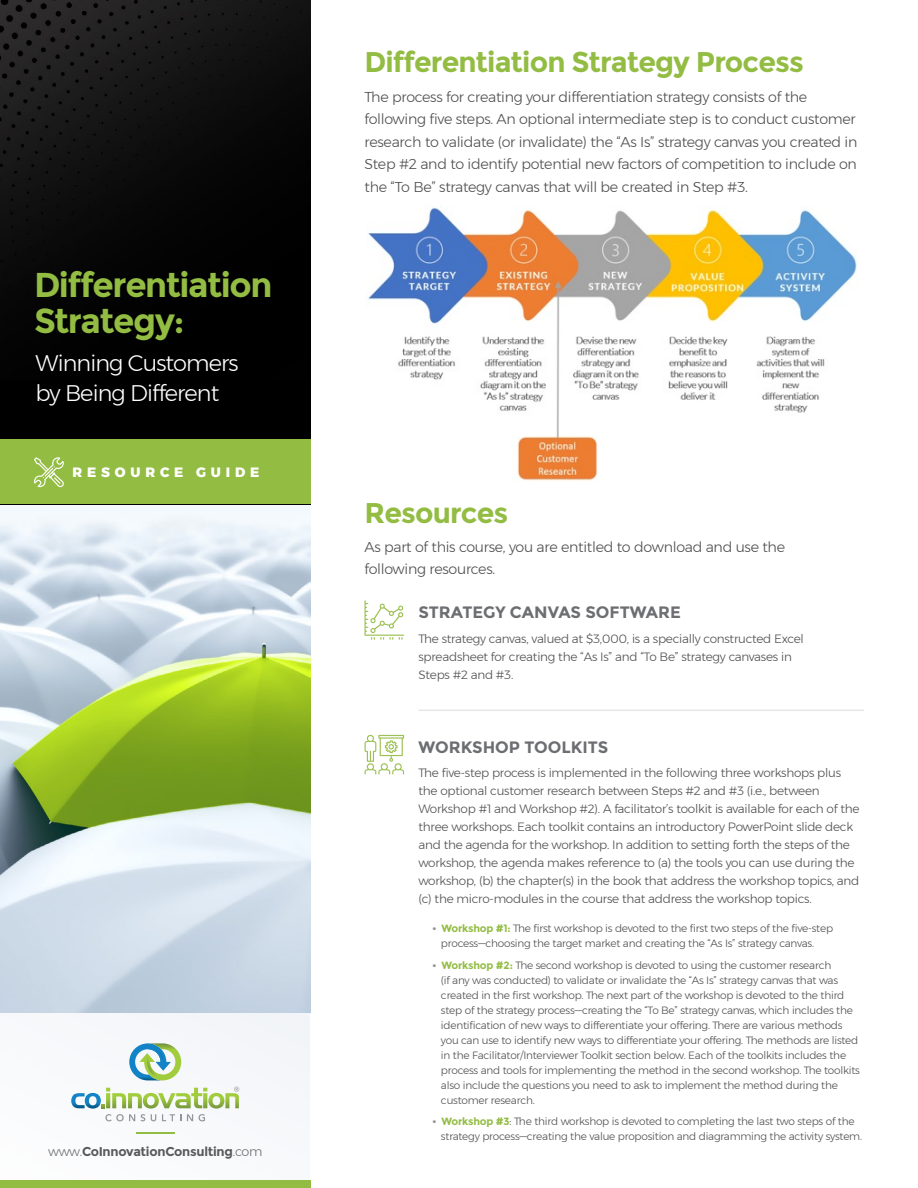
<style>
.page{position:relative;width:918px;height:1188px;background:#fff}
.page>*{position:absolute;margin:0;border:0;box-sizing:border-box;transform-origin:0 0}
.t1{font:700 34.5px/36px "Montserrat";letter-spacing:-.04em;color:#93bc43}
.t2{font:700 28.5px "Montserrat";letter-spacing:-.03em;color:#93bc43}
.t3{font:300 22.5px/29.2px "Montserrat";letter-spacing:-.04em;color:#fff}
.t4{font:700 16.5px "Montserrat";color:#6d6e71}
.t5{font:300 14.25px/22.5px "Montserrat";letter-spacing:-.02em;color:#4d4d4f}
.t6{font:800 13.5px "Montserrat";letter-spacing:.36em;color:#fff}
.t7{font:700 12.75px "Montserrat";letter-spacing:-.02em;color:#58595b}
.t8{font:300 12px/18px "Montserrat";letter-spacing:-.02em;color:#4d4d4f}
.t9{font:300 10.5px/15px "Montserrat";letter-spacing:-.02em;color:#4d4d4f}
.s1{font-weight:300;color:#6d6e71}
.s2{font-weight:700;color:#939598}
.s3{font-weight:700;color:#93bc43}
</style>
<div class="page">
<img style="left:368px;top:205px;width:489px;height:276px">
<svg style="left:364px;top:734px;width:40px;height:40px"></svg>
<hr style="left:418px;top:710px;width:446px;height:1px;background:#e6e7e8">
<svg style="left:365px;top:600px;width:39px;height:40px"></svg>
<div style="left:0;top:999px;width:310px;height:189px;background:#f1f4f8"></div>
<img style="left:0;top:504px;width:310px;height:508px">
<img style="left:0;top:0;width:310px;height:439px">
<div style="left:0;top:439px;width:310px;height:65px;background:#93bc43"></div>
<div style="left:0;top:1180px;width:310px;height:8px;background:#93bc43"></div>
<svg style="left:34px;top:457px;width:30px;height:30px"></svg>
<svg style="left:129px;top:1043px;width:52px;height:37px"></svg>
<svg style="left:71px;top:1087px;width:168px;height:34px"></svg>
<hr style="left:136px;top:1132px;width:38px;height:2px;background:#93bc43">
<h1 class="t1" style="left:34px;top:267px;width:240px">Differentiation<br>Strategy:</h1>
<h3 class="t3" style="left:36px;top:348px;width:204px">Winning Customers by Being Different</h3>
<p class="t6" style="left:72px;top:461px;width:189px">RESOURCE GUIDE</p>
<p class="t7" style="left:48px;top:1144px;width:216px"><span class="s1">www.</span>CoInnovationConsulting<span class="s1">.com</span></p>
<h2 class="t2" style="left:364px;top:45px;width:441px">Differentiation Strategy Process</h2>
<p class="t5" style="left:364px;top:85px;width:494px">The process for creating your differentiation strategy consists of the following five steps. An optional intermediate step is to conduct customer research to validate (or invalidate) the “As Is” strategy canvas you created in Step #2 and to identify potential new factors of competition to include on the “To Be” strategy canvas that will be created in Step #3.</p>
<h2 class="t2" style="left:364px;top:496px;width:145px">Resources</h2>
<h3 class="t5" style="left:364px;top:535px;width:422px">As part of this course, you are entitled to download and use the following resources.</h3>
<h3 class="t4" style="left:418px;top:602px;width:264px">STRATEGY CANVAS SOFTWARE</h3>
<p class="t8" style="left:418px;top:629px;width:387px">The strategy canvas, valued at $3,000, is a specially constructed Excel spreadsheet for creating the “As Is” and “To Be” strategy canvases in<br>Steps #2 and #3.</p>
<h3 class="t4" style="left:418px;top:737px;width:191px">WORKSHOP TOOLKITS</h3>
<p class="t8" style="left:418px;top:764px;width:443px">The five-step process is implemented in the following three workshops plus the optional customer research between Steps #2 and #3 (i.e., between Workshop #1 and Workshop #2). A facilitator’s toolkit is available for each of the three workshops. Each toolkit contains an introductory PowerPoint slide deck and the agenda for the workshop. In addition to setting forth the steps of the workshop, the agenda makes reference to (a) the tools you can use during the workshop, (b) the chapter(s) in the book that address the workshop topics, and (c) the micro-modules in the course that address the workshop topics.</p>
<p class="t9" style="left:441px;top:921px;width:394px;text-indent:-9px"><span class="s2">•</span> <span class="s3">Workshop #1:</span> The first workshop is devoted to the first two steps of the five-step process—choosing the target market and creating the “As Is” strategy canvas.</p>
<p class="t9" style="left:441px;top:957px;width:420px;text-indent:-9px"><span class="s2">•</span> <span class="s3">Workshop #2:</span> The second workshop is devoted to using the customer research<br>(if any was conducted) to validate or invalidate the “As Is” strategy canvas that was created in the first workshop. The next part of the workshop is devoted to the third step of the strategy process—creating the “To Be” strategy canvas, which includes the identification of new ways to differentiate your offering. There are various methods you can use to identify new ways to differentiate your offering. The methods are listed in the Facilitator/Interviewer Toolkit section below. Each of the toolkits includes the process and tools for implementing the method in the second workshop. The toolkits also include the questions you need to ask to implement the method during the customer research.</p>
<p class="t9" style="left:441px;top:1114px;width:423px;text-indent:-9px"><span class="s2">•</span> <span class="s3">Workshop #3</span>: The third workshop is devoted to completing the last two steps of the strategy process—creating the value proposition and diagramming the activity system.</p>
</div>
